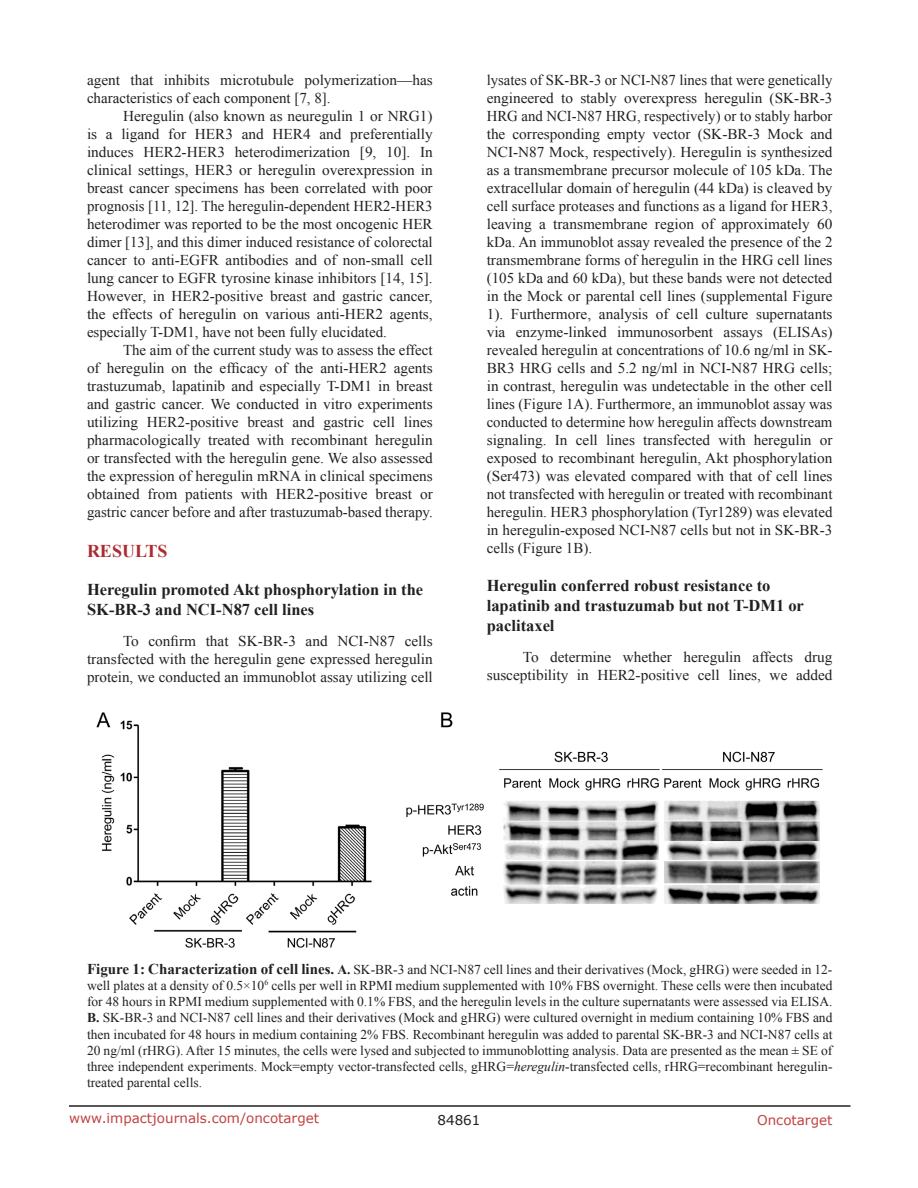
<style>
.page{position:relative;width:918px;height:1188px;background:#fff}
.page>*{position:absolute;margin:0;border:0;box-sizing:border-box;transform-origin:0 0}
.Heading{font:700 18px "Times New Roman";color:#ac2b31}
.SubHeading{font:700 16.5px/19.8px "Times New Roman";color:#231f20}
.BodyText{font:15px/18px "Times New Roman";color:#231f20;text-align:justify}
.figuretext{font:13.5px/16.2px "Times New Roman";color:#231f20;text-align:justify}
.t1{font:13.5px "Verdana";color:#c24141}
.t2{font:13.5px "Verdana";color:#231f20}
.s1{font-weight:700;font-size:15px}
.s2{font-weight:700}
.s3{font-style:italic}
</style>
<div class="page">
<hr style="left:69px;top:1105px;width:781px;height:2px;background:#231f20">
<img style="left:96px;top:712px;width:727px;height:236px">
<p class="BodyText" style="left:87px;top:71px;width:347px">agent that inhibits microtubule polymerization—has characteristics of each component [7, 8].</p>
<p class="BodyText" style="left:87px;top:107px;width:347px;text-indent:36px">Heregulin (also known as neuregulin 1 or NRG1) is a ligand for HER3 and HER4 and preferentially induces HER2-HER3 heterodimerization [9, 10]. In clinical settings, HER3 or heregulin overexpression in breast cancer specimens has been correlated with poor prognosis [11, 12]. The heregulin-dependent HER2-HER3 heterodimer was reported to be the most oncogenic HER dimer [13], and this dimer induced resistance of colorectal cancer to anti-EGFR antibodies and of non-small cell lung cancer to EGFR tyrosine kinase inhibitors [14, 15].<br>However, in HER2-positive breast and gastric cancer, the effects of heregulin on various anti-HER2 agents, especially T-DM1, have not been fully elucidated.</p>
<p class="BodyText" style="left:87px;top:341px;width:347px;text-indent:36px">The aim of the current study was to assess the effect of heregulin on the efficacy of the anti-HER2 agents trastuzumab, lapatinib and especially T-DM1 in breast and gastric cancer. We conducted in vitro experiments utilizing HER2-positive breast and gastric cell lines pharmacologically treated with recombinant heregulin or transfected with the heregulin gene. We also assessed the expression of heregulin mRNA in clinical specimens obtained from patients with HER2-positive breast or gastric cancer before and after trastuzumab-based therapy.</p>
<p class="Heading" style="left:87px;top:539px;width:82px">RESULTS</p>
<p class="SubHeading" style="left:87px;top:579px;width:338px">Heregulin promoted Akt phosphorylation in the<br>SK-BR-3 and NCI-N87 cell lines</p>
<p class="BodyText" style="left:87px;top:632px;width:347px;text-indent:36px">To confirm that SK-BR-3 and NCI-N87 cells transfected with the heregulin gene expressed heregulin protein, we conducted an immunoblot assay utilizing cell</p>
<p class="BodyText" style="left:487px;top:71px;width:347px">lysates of SK-BR-3 or NCI-N87 lines that were genetically engineered to stably overexpress heregulin (SK-BR-3<br>HRG and NCI-N87 HRG, respectively) or to stably harbor the corresponding empty vector (SK-BR-3 Mock and NCI-N87 Mock, respectively). Heregulin is synthesized as a transmembrane precursor molecule of 105 kDa. The extracellular domain of heregulin (44 kDa) is cleaved by cell surface proteases and functions as a ligand for HER3, leaving a transmembrane region of approximately 60 kDa. An immunoblot assay revealed the presence of the 2 transmembrane forms of heregulin in the HRG cell lines (105 kDa and 60 kDa), but these bands were not detected in the Mock or parental cell lines (supplemental Figure 1). Furthermore, analysis of cell culture supernatants via enzyme-linked immunosorbent assays (ELISAs) revealed heregulin at concentrations of 10.6 ng/ml in SK-BR3 HRG cells and 5.2 ng/ml in NCI-N87 HRG cells; in contrast, heregulin was undetectable in the other cell lines (Figure 1A). Furthermore, an immunoblot assay was conducted to determine how heregulin affects downstream signaling. In cell lines transfected with heregulin or exposed to recombinant heregulin, Akt phosphorylation (Ser473) was elevated compared with that of cell lines not transfected with heregulin or treated with recombinant heregulin. HER3 phosphorylation (Tyr1289) was elevated in heregulin-exposed NCI-N87 cells but not in SK-BR-3 cells (Figure 1B).</p>
<p class="SubHeading" style="left:487px;top:575px;width:319px">Heregulin conferred robust resistance to lapatinib and trastuzumab but not T-DM1 or paclitaxel</p>
<p class="BodyText" style="left:487px;top:648px;width:347px;text-align:right">To determine whether heregulin affects drug susceptibility in HER2-positive cell lines, we added</p>
<p class="figuretext" style="left:87px;top:961px;width:747px"><span class="s1">Figure 1: Characterization of cell lines.</span> <span class="s2">A.</span> SK-BR-3 and NCI-N87 cell lines and their derivatives (Mock, gHRG) were seeded in 12- well plates at a density of 0.5×10<sup>6</sup> cells per well in RPMI medium supplemented with 10% FBS overnight. These cells were then incubated for 48 hours in RPMI medium supplemented with 0.1% FBS, and the heregulin levels in the culture supernatants were assessed via ELISA.<br><span class="s2">B.</span> SK-BR-3 and NCI-N87 cell lines and their derivatives (Mock and gHRG) were cultured overnight in medium containing 10% FBS and then incubated for 48 hours in medium containing 2% FBS. Recombinant heregulin was added to parental SK-BR-3 and NCI-N87 cells at 20 ng/ml (rHRG). After 15 minutes, the cells were lysed and subjected to immunoblotting analysis. Data are presented as the mean ± SE of three independent experiments. Mock=empty vector-transfected cells, gHRG=<span class="s3">heregulin</span>-transfected cells, rHRG=recombinant heregulin&shy;treated parental cells.</p>
<p class="t1" style="left:69px;top:1109px;width:252px">www.impactjournals.com/oncotarget</p>
<p class="t2" style="left:438px;top:1111px;width:44px">84861</p>
<p class="t1" style="left:757px;top:1111px;width:77px">Oncotarget</p>
</div>
